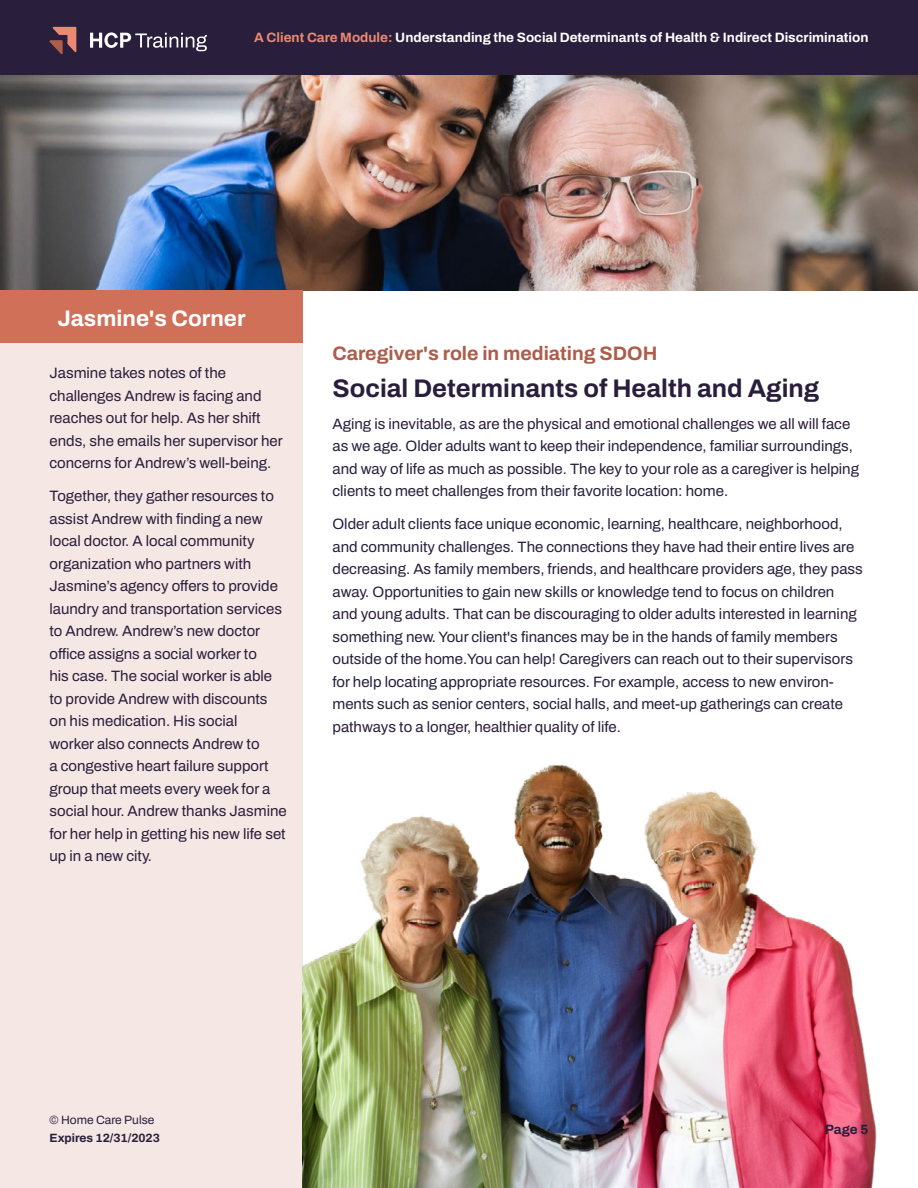
<style>
.page{position:relative;width:918px;height:1188px;background:#fff}
.page>*{position:absolute;margin:0;border:0;box-sizing:border-box;transform-origin:0 0}
.t1{font:700 25.5px "Archivo";color:#291e3b}
.t2{font:700 22.5px "Archivo";color:#fff}
.t3{font:700 19.5px "Archivo";color:#ad5d49}
.t4{font:600 15px/22.5px "Archivo";color:#291e3b}
.t5{font:700 13.5px "Archivo";color:#fff}
.t6{font:700 13.5px "Archivo";color:#291e3b}
.t7{font:700 12px "Archivo";color:#291e3b}
.t8{font:600 12px "Archivo";color:#291e3b}
.s1{color:#ea8972}
</style>
<div class="page">
<img style="left:0;top:75px;width:918px;height:215px">
<div style="left:0;top:343px;width:303px;height:845px;background:#f5e7e4"></div>
<div style="left:0;top:290px;width:303px;height:53px;background:#d07059"></div>
<img style="left:303px;top:764px;width:574px;height:424px">
<div style="left:0;top:0;width:918px;height:75px;background:#291e3b"></div>
<svg style="left:50px;top:27px;width:26px;height:27px"></svg>
<svg style="left:90px;top:32px;width:117px;height:19px"></svg>
<p class="t5" style="left:254px;top:27px;width:616px"><span class="s1">A Client Care Module:</span> Understanding the Social Determinants of Health &amp; Indirect Discrimination</p>
<h2 class="t2" style="left:57px;top:302px;width:190px">Jasmine's Corner</h2>
<p class="t4" style="left:50px;top:362px;width:235px">Jasmine takes notes of the challenges Andrew is facing and reaches out for help. As her shift ends, she emails her supervisor her concerns for Andrew’s well-being.</p>
<p class="t4" style="left:50px;top:485px;width:239px">Together, they gather resources to assist Andrew with finding a new local doctor. A local community organization who partners with<br>Jasmine’s agency offers to provide laundry and transportation services to Andrew. Andrew’s new doctor office assigns a social worker to<br>his case. The social worker is able to provide Andrew with discounts on his medication. His social<br>worker also connects Andrew to<br>a congestive heart failure support group that meets every week for a social hour. Andrew thanks Jasmine for her help in getting his new life set up in a new city.</p>
<h3 class="t3" style="left:333px;top:339px;width:326px">Caregiver's role in mediating SDOH</h3>
<h1 class="t1" style="left:333px;top:370px;width:488px">Social Determinants of Health and Aging</h1>
<p class="t4" style="left:333px;top:412px;width:528px">Aging is inevitable, as are the physical and emotional challenges we all will face as we age. Older adults want to keep their independence, familiar surroundings, and way of life as much as possible. The key to your role as a caregiver is helping clients to meet challenges from their favorite location: home.</p>
<p class="t4" style="left:333px;top:513px;width:532px">Older adult clients face unique economic, learning, healthcare, neighborhood, and community challenges. The connections they have had their entire lives are decreasing. As family members, friends, and healthcare providers age, they pass away. Opportunities to gain new skills or knowledge tend to focus on children and young adults. That can be discouraging to older adults interested in learning something new. Your client's finances may be in the hands of family members outside of the home.You can help! Caregivers can reach out to their supervisors for help locating appropriate resources. For example, access to new environ&shy;ments such as senior centers, social halls, and meet-up gatherings can create pathways to a longer, healthier quality of life.</p>
<p class="t8" style="left:50px;top:1111px;width:106px">© Home Care Pulse</p>
<p class="t7" style="left:50px;top:1129px;width:112px">Expires 12/31/2023</p>
<p class="t6" style="left:825px;top:1119px;width:45px">Page 5</p>
</div>
